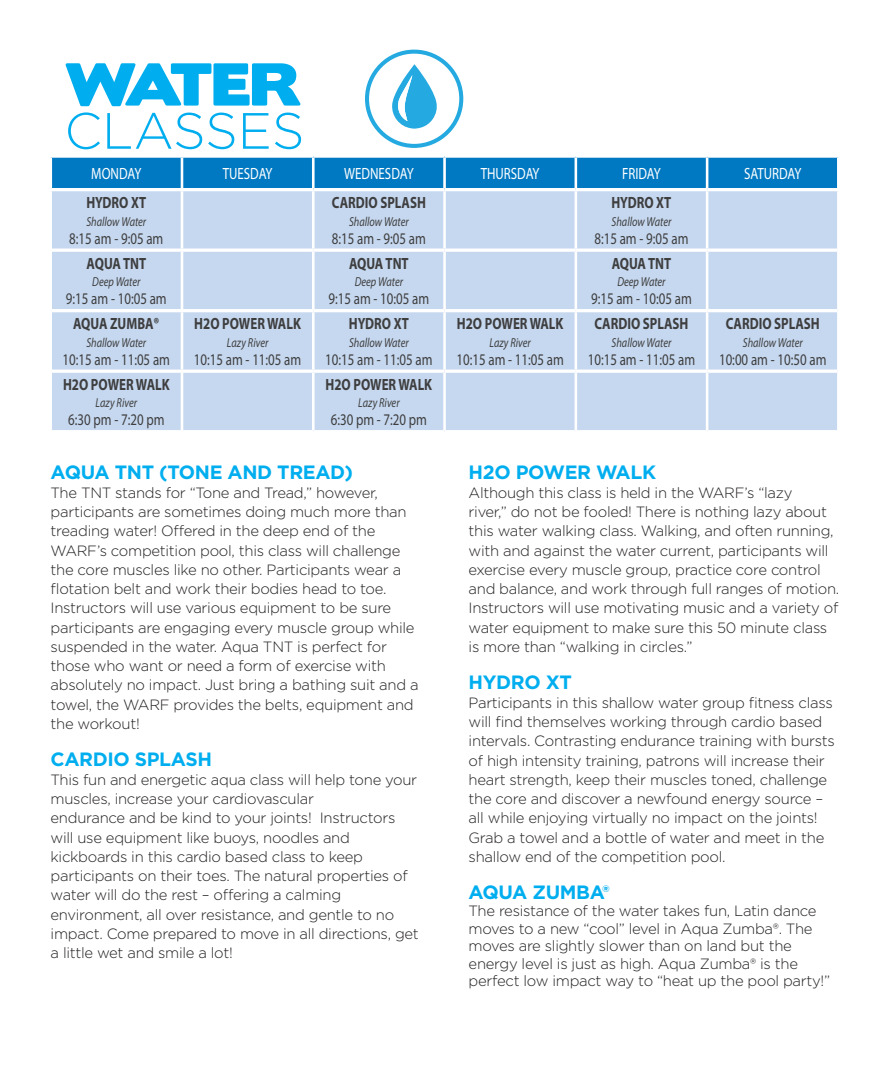
<style>
.page{position:relative;width:882px;height:1071px;background:#fff}
.page>*{position:absolute;margin:0;border:0;box-sizing:border-box;transform-origin:0 0}
.t1{font:53.9px "Boris Black Bloxx";letter-spacing:-.11em;color:#00aeef}
.t2{font:300 50.93px "Gotham";color:#00aeef}
.t3{font:700 19.25px "Gotham";letter-spacing:-.02em;color:#00aeef}
.t4{font:16.28px "Myriad Pro";color:#3e3e3f;scale:.79 1}
.t5{font:700 16.28px "Myriad Pro";color:#3e3e3f;scale:.79 1}
.t6{font:16.28px "Myriad Pro";color:#fff;scale:.79 1}
.t7{font:300 14.88px/19.2px "Gotham";letter-spacing:-.02em;color:#231f20}
.t8{font:italic 13.12px "Myriad Pro";color:#3e3e3f;scale:.79 1}
</style>
<div class="page">
<svg style="left:382px;top:64px;width:65px;height:65px"></svg>
<div style="left:365px;top:50px;width:98px;height:98px;border:4px solid #24aae1;border-radius:50%"></div>
<div style="left:52px;top:158px;width:785px;height:30px;background:#0079c2"></div>
<div style="left:52px;top:191px;width:785px;height:239px;background:#c6d8ef"></div>
<hr style="left:181px;top:158px;width:2px;height:30px;background:#fff">
<hr style="left:312px;top:158px;width:3px;height:30px;background:#fff">
<hr style="left:443px;top:158px;width:3px;height:30px;background:#fff">
<hr style="left:575px;top:158px;width:2px;height:30px;background:#fff">
<hr style="left:706px;top:158px;width:2px;height:30px;background:#fff">
<hr style="left:181px;top:191px;width:2px;height:58px;background:#fff">
<hr style="left:312px;top:191px;width:3px;height:58px;background:#fff">
<hr style="left:443px;top:191px;width:3px;height:58px;background:#fff">
<hr style="left:575px;top:191px;width:2px;height:58px;background:#fff">
<hr style="left:706px;top:191px;width:2px;height:58px;background:#fff">
<hr style="left:181px;top:252px;width:2px;height:57px;background:#fff">
<hr style="left:312px;top:252px;width:3px;height:57px;background:#fff">
<hr style="left:443px;top:252px;width:3px;height:57px;background:#fff">
<hr style="left:575px;top:252px;width:2px;height:57px;background:#fff">
<hr style="left:706px;top:252px;width:2px;height:57px;background:#fff">
<hr style="left:181px;top:312px;width:2px;height:58px;background:#fff">
<hr style="left:312px;top:312px;width:3px;height:58px;background:#fff">
<hr style="left:443px;top:312px;width:3px;height:58px;background:#fff">
<hr style="left:575px;top:312px;width:2px;height:58px;background:#fff">
<hr style="left:706px;top:312px;width:2px;height:58px;background:#fff">
<hr style="left:181px;top:373px;width:2px;height:57px;background:#fff">
<hr style="left:312px;top:373px;width:3px;height:57px;background:#fff">
<hr style="left:443px;top:373px;width:3px;height:57px;background:#fff">
<hr style="left:575px;top:373px;width:2px;height:57px;background:#fff">
<hr style="left:706px;top:373px;width:2px;height:57px;background:#fff">
<hr style="left:52px;top:249px;width:130px;height:3px;background:#fff">
<hr style="left:182px;top:249px;width:131px;height:3px;background:#fff">
<hr style="left:313px;top:249px;width:132px;height:3px;background:#fff">
<hr style="left:445px;top:249px;width:131px;height:3px;background:#fff">
<hr style="left:576px;top:249px;width:131px;height:3px;background:#fff">
<hr style="left:707px;top:249px;width:130px;height:3px;background:#fff">
<hr style="left:52px;top:309px;width:130px;height:3px;background:#fff">
<hr style="left:182px;top:309px;width:131px;height:3px;background:#fff">
<hr style="left:313px;top:309px;width:132px;height:3px;background:#fff">
<hr style="left:445px;top:309px;width:131px;height:3px;background:#fff">
<hr style="left:576px;top:309px;width:131px;height:3px;background:#fff">
<hr style="left:707px;top:309px;width:130px;height:3px;background:#fff">
<hr style="left:52px;top:370px;width:130px;height:3px;background:#fff">
<hr style="left:182px;top:370px;width:131px;height:3px;background:#fff">
<hr style="left:313px;top:370px;width:132px;height:3px;background:#fff">
<hr style="left:445px;top:370px;width:131px;height:3px;background:#fff">
<hr style="left:576px;top:370px;width:131px;height:3px;background:#fff">
<hr style="left:707px;top:370px;width:130px;height:3px;background:#fff">
<svg style="left:50px;top:157px;width:132px;height:1px"></svg>
<svg style="left:182px;top:157px;width:131px;height:1px"></svg>
<svg style="left:313px;top:156px;width:132px;height:2px"></svg>
<svg style="left:445px;top:156px;width:131px;height:2px"></svg>
<svg style="left:576px;top:157px;width:131px;height:1px"></svg>
<svg style="left:707px;top:156px;width:132px;height:2px"></svg>
<h1 class="t1" style="left:64px;top:44px;width:239px">WATER</h1>
<h2 class="t2" style="left:64px;top:99px;width:242px">CLASSES</h2>
<p class="t6" style="left:91px;top:163px;width:65px">MONDAY</p>
<p class="t6" style="left:223px;top:163px;width:65px">TUESDAY</p>
<p class="t6" style="left:344px;top:163px;width:89px">WEDNESDAY</p>
<p class="t6" style="left:481px;top:163px;width:76px">THURSDAY</p>
<p class="t6" style="left:622px;top:163px;width:50px">FRIDAY</p>
<p class="t6" style="left:744px;top:163px;width:74px">SATURDAY</p>
<p class="t5" style="left:86px;top:192px;width:77px">HYDRO XT</p>
<p class="t8" style="left:86px;top:213px;width:77px">Shallow Water</p>
<p class="t4" style="left:69px;top:228px;width:121px">8:15 am - 9:05 am</p>
<p class="t5" style="left:332px;top:192px;width:121px">CARDIO SPLASH</p>
<p class="t8" style="left:349px;top:213px;width:77px">Shallow Water</p>
<p class="t4" style="left:332px;top:228px;width:121px">8:15 am - 9:05 am</p>
<p class="t5" style="left:612px;top:192px;width:77px">HYDRO XT</p>
<p class="t8" style="left:612px;top:213px;width:77px">Shallow Water</p>
<p class="t4" style="left:594px;top:228px;width:121px">8:15 am - 9:05 am</p>
<p class="t5" style="left:87px;top:253px;width:77px">AQUA TNT</p>
<p class="t8" style="left:92px;top:274px;width:63px">Deep Water</p>
<p class="t4" style="left:66px;top:289px;width:129px">9:15 am - 10:05 am</p>
<p class="t5" style="left:73px;top:313px;width:111px">AQUA ZUMBA®</p>
<p class="t8" style="left:86px;top:334px;width:77px">Shallow Water</p>
<p class="t4" style="left:63px;top:349px;width:137px">10:15 am - 11:05 am</p>
<p class="t5" style="left:63px;top:374px;width:137px">H2O POWER WALK</p>
<p class="t8" style="left:96px;top:395px;width:54px">Lazy River</p>
<p class="t4" style="left:68px;top:410px;width:124px">6:30 pm - 7:20 pm</p>
<p class="t5" style="left:194px;top:313px;width:137px">H2O POWER WALK</p>
<p class="t8" style="left:227px;top:334px;width:54px">Lazy River</p>
<p class="t4" style="left:194px;top:349px;width:137px">10:15 am - 11:05 am</p>
<p class="t5" style="left:349px;top:253px;width:77px">AQUA TNT</p>
<p class="t8" style="left:355px;top:274px;width:63px">Deep Water</p>
<p class="t4" style="left:329px;top:289px;width:129px">9:15 am - 10:05 am</p>
<p class="t5" style="left:349px;top:313px;width:77px">HYDRO XT</p>
<p class="t8" style="left:349px;top:334px;width:77px">Shallow Water</p>
<p class="t4" style="left:325px;top:349px;width:137px">10:15 am - 11:05 am</p>
<p class="t5" style="left:326px;top:374px;width:137px">H2O POWER WALK</p>
<p class="t8" style="left:358px;top:395px;width:54px">Lazy River</p>
<p class="t4" style="left:331px;top:410px;width:124px">6:30 pm - 7:20 pm</p>
<p class="t3" style="left:51px;top:459px;width:304px">AQUA TNT (TONE AND TREAD)</p>
<p class="t7" style="left:51px;top:483px;width:369px">The TNT stands for “Tone and Tread,” however, participants are sometimes doing much more than treading water! Offered in the deep end of the WARF’s competition pool, this class will challenge the core muscles like no other. Participants wear a flotation belt and work their bodies head to toe.<br>Instructors will use various equipment to be sure participants are engaging every muscle group while suspended in the water. Aqua TNT is perfect for those who want or need a form of exercise with absolutely no impact. Just bring a bathing suit and a towel, the WARF provides the belts, equipment and the workout!</p>
<p class="t3" style="left:51px;top:746px;width:163px">CARDIO SPLASH</p>
<p class="t7" style="left:51px;top:770px;width:370px">This fun and energetic aqua class will help tone your muscles, increase your cardiovascular<br>endurance and be kind to your joints! Instructors will use equipment like buoys, noodles and kickboards in this cardio based class to keep participants on their toes. The natural properties of water will do the rest – offering a calming environment, all over resistance, and gentle to no impact. Come prepared to move in all directions, get a little wet and smile a lot!</p>
<p class="t5" style="left:457px;top:313px;width:137px">H2O POWER WALK</p>
<p class="t8" style="left:489px;top:334px;width:54px">Lazy River</p>
<p class="t4" style="left:456px;top:349px;width:137px">10:15 am - 11:05 am</p>
<p class="t5" style="left:612px;top:253px;width:77px">AQUA TNT</p>
<p class="t8" style="left:617px;top:274px;width:63px">Deep Water</p>
<p class="t4" style="left:591px;top:289px;width:129px">9:15 am - 10:05 am</p>
<p class="t5" style="left:594px;top:313px;width:121px">CARDIO SPLASH</p>
<p class="t8" style="left:612px;top:334px;width:77px">Shallow Water</p>
<p class="t4" style="left:588px;top:349px;width:137px">10:15 am - 11:05 am</p>
<p class="t5" style="left:726px;top:313px;width:121px">CARDIO SPLASH</p>
<p class="t8" style="left:743px;top:334px;width:77px">Shallow Water</p>
<p class="t4" style="left:719px;top:349px;width:137px">10:00 am - 10:50 am</p>
<p class="t3" style="left:469px;top:459px;width:189px">H2O POWER WALK</p>
<p class="t7" style="left:469px;top:483px;width:372px">Although this class is held in the WARF’s “lazy<br>river,” do not be fooled! There is nothing lazy about this water walking class. Walking, and often running, with and against the water current, participants will exercise every muscle group, practice core control and balance, and work through full ranges of motion.<br>Instructors will use motivating music and a variety of water equipment to make sure this 50 minute class is more than “walking in circles.”</p>
<p class="t3" style="left:469px;top:669px;width:105px">HYDRO XT</p>
<p class="t7" style="left:469px;top:693px;width:368px">Participants in this shallow water group fitness class will find themselves working through cardio based intervals. Contrasting endurance training with bursts of high intensity training, patrons will increase their heart strength, keep their muscles toned, challenge the core and discover a newfound energy source – all while enjoying virtually no impact on the joints!<br>Grab a towel and a bottle of water and meet in the shallow end of the competition pool.</p>
<p class="t3" style="left:469px;top:879px;width:143px">AQUA ZUMBA®</p>
<p class="t7" style="left:469px;top:902px;width:363px;line-height:17.5px">The resistance of the water takes fun, Latin dance moves to a new “cool” level in Aqua Zumba®. The moves are slightly slower than on land but the energy level is just as high. Aqua Zumba® is the perfect low impact way to “heat up the pool party!”</p>
</div>
